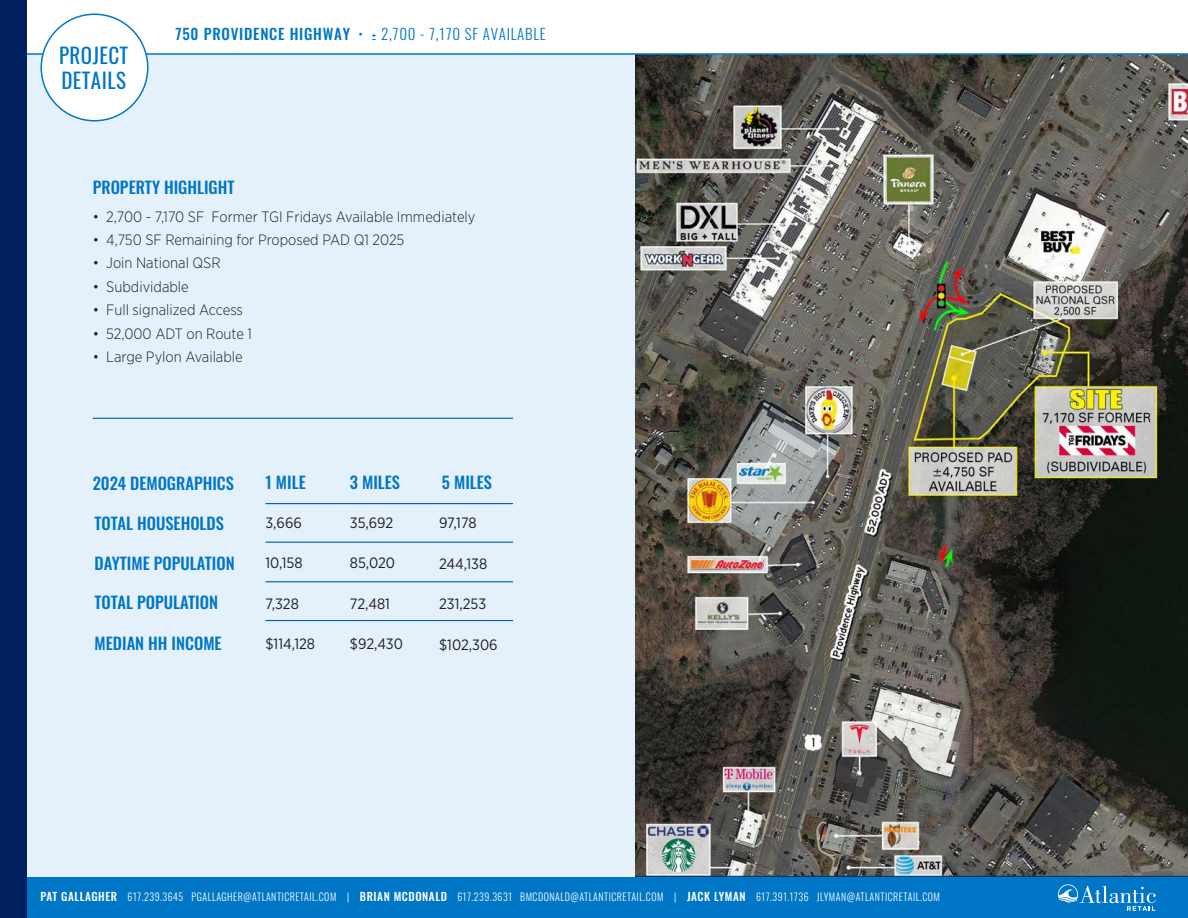
<style>
.page{position:relative;width:1188px;height:918px;background:#fff}
.page>*{position:absolute;margin:0;border:0;box-sizing:border-box;transform-origin:0 0}
.t1{font:21px "Oswald";letter-spacing:.02em;color:#0076c7}
.t2{font:500 16.5px "Oswald";color:#0076c7}
.t3{font:300 15px "Gotham Narrow";color:#231f20}
.t4{font:15px "Gotham Narrow";color:#231f20}
.t5{font:300 15px "Oswald";letter-spacing:.05em;color:#0076c7}
.t6{font:300 10.5px "Oswald";letter-spacing:.05em;color:#fff;scale:.95 1}
.s1{font-weight:500}
.s2{font-weight:500;font-size:11.25px}
</style>
<div class="page">
<div style="left:22px;top:54px;width:613px;height:823px;background:#e4f1fa"></div>
<img style="left:635px;top:55px;width:553px;height:822px">
<hr style="left:0;top:53px;width:1188px;height:2px;background:#0076c7">
<div style="left:41px;top:14px;width:107px;height:107px;background:#fff;border-radius:50%"></div>
<div style="left:40px;top:14px;width:108px;height:108px;border:2px solid #0076c7;border-radius:50%"></div>
<div style="left:0;top:877px;width:1188px;height:41px;background:#0076c7"></div>
<svg style="left:1058px;top:884px;width:98px;height:27px"></svg>
<div style="left:0;top:0;width:27px;height:918px;background:#00205f"></div>
<hr style="left:265px;top:503px;width:248px;height:1px;background:#0058b8">
<hr style="left:265px;top:542px;width:248px;height:1px;background:#0058b8">
<hr style="left:265px;top:581px;width:248px;height:1px;background:#0058b8">
<hr style="left:265px;top:620px;width:248px;height:1px;background:#0058b8">
<hr style="left:93px;top:418px;width:420px;height:1px;background:#0058b8">
<p class="t1" style="left:59px;top:37px;width:71px">PROJECT</p>
<p class="t1" style="left:61px;top:62px;width:66px">DETAILS</p>
<p class="t5" style="left:176px;top:20px;width:372px"><span class="s1">750 PROVIDENCE HIGHWAY</span> • ± 2,700 - 7,170 SF AVAILABLE</p>
<p class="t2" style="left:93px;top:178px;width:143px">PROPERTY HIGHLIGHT</p>
<p class="t3" style="left:93px;top:207px;width:384px">• 2,700 - 7,170 SF Former TGI Fridays Available Immediately</p>
<p class="t3" style="left:93px;top:231px;width:313px">• 4,750 SF Remaining for Proposed PAD Q1 2025</p>
<p class="t3" style="left:93px;top:254px;width:129px">• Join National QSR</p>
<p class="t3" style="left:93px;top:277px;width:98px">• Subdividable</p>
<p class="t3" style="left:93px;top:301px;width:152px">• Full signalized Access</p>
<p class="t3" style="left:93px;top:324px;width:161px">• 52,000 ADT on Route 1</p>
<p class="t3" style="left:93px;top:348px;width:151px">• Large Pylon Available</p>
<p class="t2" style="left:93px;top:474px;width:143px">2024 DEMOGRAPHICS</p>
<p class="t2" style="left:265px;top:473px;width:42px">1 MILE</p>
<p class="t2" style="left:350px;top:473px;width:52px">3 MILES</p>
<p class="t2" style="left:442px;top:473px;width:52px">5 MILES</p>
<p class="t2" style="left:95px;top:515px;width:131px">TOTAL HOUSEHOLDS</p>
<p class="t2" style="left:95px;top:555px;width:142px">DAYTIME POPULATION</p>
<p class="t2" style="left:95px;top:594px;width:125px">TOTAL POPULATION</p>
<p class="t2" style="left:95px;top:634px;width:129px">MEDIAN HH INCOME</p>
<p class="t4" style="left:265px;top:513px;width:38px">3,666</p>
<p class="t4" style="left:265px;top:554px;width:39px">10,158</p>
<p class="t4" style="left:265px;top:594px;width:35px">7,328</p>
<p class="t4" style="left:265px;top:635px;width:51px">$114,128</p>
<p class="t4" style="left:350px;top:513px;width:45px">35,692</p>
<p class="t4" style="left:350px;top:554px;width:47px">85,020</p>
<p class="t4" style="left:350px;top:594px;width:42px">72,481</p>
<p class="t4" style="left:350px;top:635px;width:55px">$92,430</p>
<p class="t4" style="left:439px;top:513px;width:39px">97,178</p>
<p class="t4" style="left:439px;top:554px;width:50px">244,138</p>
<p class="t4" style="left:439px;top:594px;width:49px">231,253</p>
<p class="t4" style="left:439px;top:635px;width:60px">$102,306</p>
<p class="t6" style="left:40px;top:888px;width:617px"><span class="s2">SOPHIE MORRILL</span> 617. 69.5926 SMORRILL@ATLANTICRETAIL.COM | <span class="s2">SAM VARSANO</span> 617.369.5908 SVARSANO@ATL NTICRET IL.COM</p>
<p class="t6" style="left:40px;top:888px;width:948px"><span class="s2">PAT GALLAGHER</span> 617.239.3645 PGALLAGHER@ATLANTICRETAIL.COM | <span class="s2">BRIAN MCDONALD</span> 617.239.3631 BMCDONALD@ATLANTICRETAIL.COM | <span class="s2">JACK LYMAN</span> 617.391.1736 JLYMAN@ATLANTICRETAIL.COM</p>
</div>
